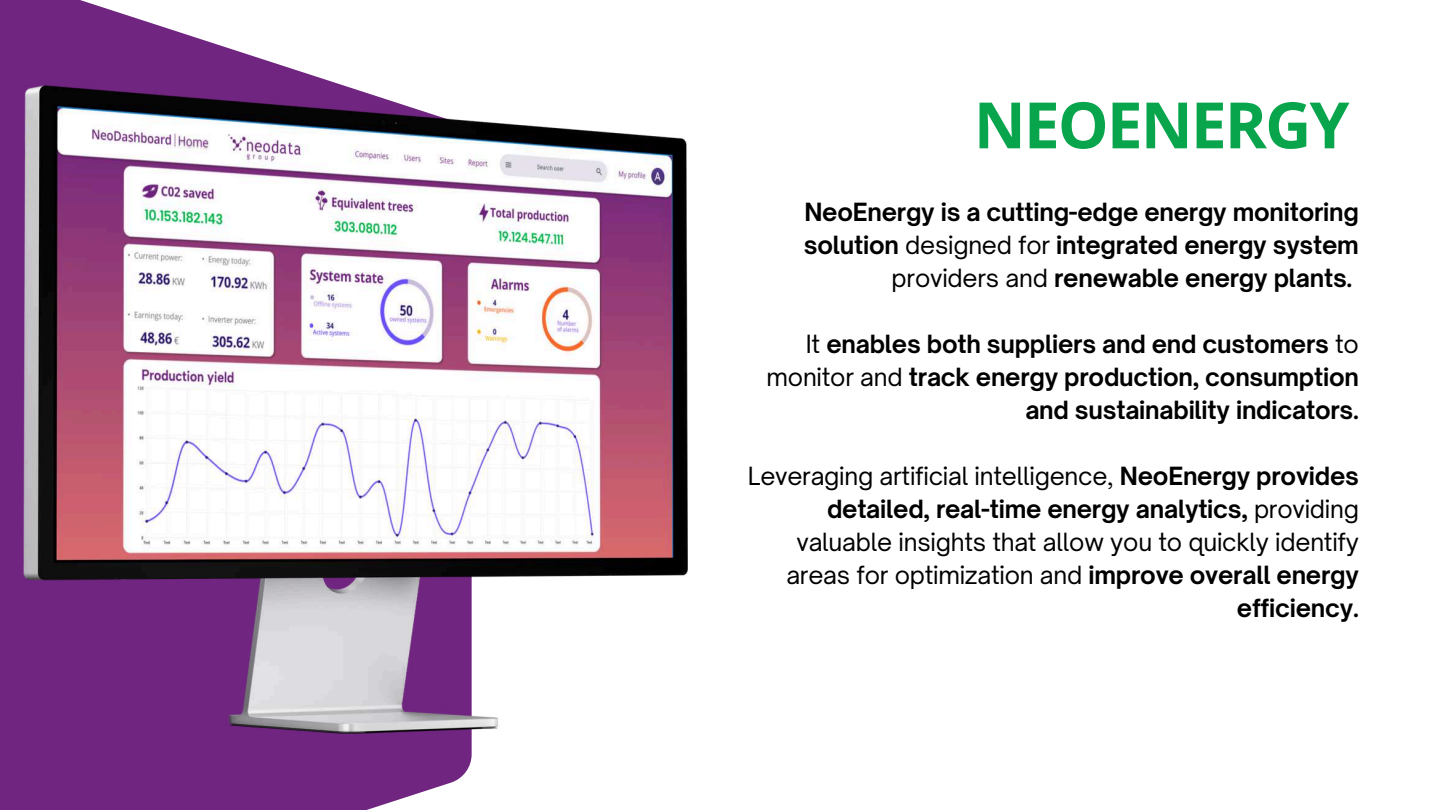
<style>
.page{position:relative;width:1440px;height:810px;background:#fff}
.page>*{position:absolute;margin:0;border:0;box-sizing:border-box;transform-origin:0 0}
.t1{font:700 64px "Open Sans";letter-spacing:-.03em;color:#08a54c}
.t2{font:700 24px/33px "Open Sauce One";letter-spacing:-.01em;color:#000;text-align:right}
.t3{font:24px/33px "Open Sauce One";letter-spacing:-.01em;color:#000;text-align:right}
.s1{font-weight:400}
.s2{font-weight:700}
</style>
<div class="page">
<svg style="left:0;top:0;width:472px;height:810px;fill:#702580"></svg>
<img style="left:24px;top:86px;width:663px;height:648px">
<h1 class="t1" style="left:974px;top:80px;width:377px">NEOENERGY</h1>
<p class="t2" style="left:804px;top:195px;width:557px">NeoEnergy is a cutting-edge energy monitoring solution <span class="s1">designed for</span> integrated energy system <span class="s1">providers and</span> renewable energy plants.</p>
<p class="t2" style="left:767px;top:327px;width:594px"><span class="s1">It</span> enables both suppliers and end customers <span class="s1">to monitor and</span> track energy production, consumption and sustainability indicators.</p>
<p class="t3" style="left:748px;top:459px;width:613px">Leveraging artificial intelligence, <span class="s2">NeoEnergy provides detailed, real-time energy analytics,</span> providing valuable insights that allow you to quickly identify areas for optimization and <span class="s2">improve overall energy efficiency.</span></p>
</div>
